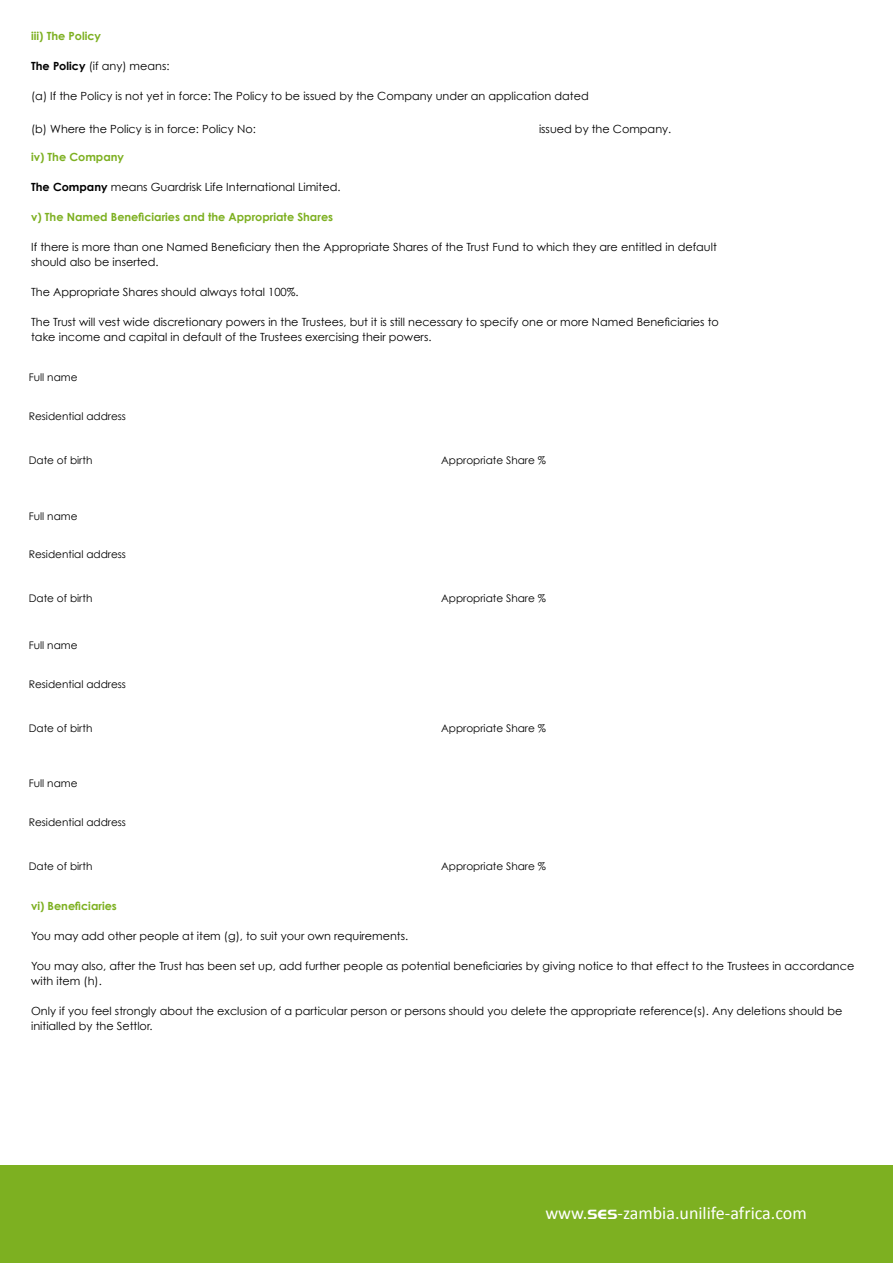
<style>
.page{position:relative;width:893px;height:1263px;background:#fff}
.page>*{position:absolute;margin:0;border:0;box-sizing:border-box;transform-origin:0 0}
.t1{font:18px "Calibri";color:#fff}
.t2{font:11.25px/15px "Century Gothic";color:#000}
.t3{font:700 11.25px "Century Gothic";color:#7db021}
.t4{font:10.5px "Century Gothic";color:#000}
.s1{font-weight:700}
.s2{font-family:"Denmark"}
</style>
<div class="page">
<div style="left:0;top:1165px;width:893px;height:98px;background:#7db021"></div>
<p class="t3" style="left:31px;top:29px;width:71px">iii) The Policy</p>
<p class="t2" style="left:31px;top:59px;width:140px"><span class="s1">The Policy</span> (if any) means:</p>
<p class="t2" style="left:31px;top:89px;width:559px">(a) If the Policy is not yet in force: The Policy to be issued by the Company under an application dated</p>
<p class="t2" style="left:31px;top:121px;width:226px">(b) Where the Policy is in force: Policy No:</p>
<p class="t2" style="left:539px;top:121px;width:134px">issued by the Company.</p>
<p class="t3" style="left:31px;top:150px;width:94px">iv) The Company</p>
<p class="t2" style="left:31px;top:179px;width:311px"><span class="s1">The Company</span> means Guardrisk Life International Limited.</p>
<p class="t3" style="left:31px;top:210px;width:303px">v) The Named Beneficiaries and the Appropriate Shares</p>
<p class="t2" style="left:31px;top:239px;width:687px">If there is more than one Named Beneficiary then the Appropriate Shares of the Trust Fund to which they are entitled in default should also be inserted.</p>
<p class="t2" style="left:31px;top:284px;width:269px">The Appropriate Shares should always total 100%.</p>
<p class="t2" style="left:31px;top:314px;width:689px">The Trust will vest wide discretionary powers in the Trustees, but it is still necessary to specify one or more Named Beneficiaries to take income and capital in default of the Trustees exercising their powers.</p>
<p class="t4" style="left:29px;top:371px;width:50px">Full name</p>
<p class="t4" style="left:29px;top:409px;width:99px">Residential address</p>
<p class="t4" style="left:29px;top:454px;width:65px">Date of birth</p>
<p class="t4" style="left:29px;top:509px;width:50px">Full name</p>
<p class="t4" style="left:29px;top:548px;width:99px">Residential address</p>
<p class="t4" style="left:29px;top:592px;width:65px">Date of birth</p>
<p class="t4" style="left:29px;top:639px;width:50px">Full name</p>
<p class="t4" style="left:29px;top:677px;width:99px">Residential address</p>
<p class="t4" style="left:29px;top:722px;width:65px">Date of birth</p>
<p class="t4" style="left:29px;top:777px;width:50px">Full name</p>
<p class="t4" style="left:29px;top:815px;width:99px">Residential address</p>
<p class="t4" style="left:29px;top:860px;width:65px">Date of birth</p>
<p class="t4" style="left:441px;top:454px;width:106px">Appropriate Share %</p>
<p class="t4" style="left:441px;top:592px;width:106px">Appropriate Share %</p>
<p class="t4" style="left:441px;top:722px;width:106px">Appropriate Share %</p>
<p class="t4" style="left:441px;top:860px;width:106px">Appropriate Share %</p>
<p class="t3" style="left:31px;top:899px;width:87px">vi) Beneficiaries</p>
<p class="t2" style="left:31px;top:928px;width:379px">You may add other people at item (g), to suit your own requirements.</p>
<p class="t2" style="left:31px;top:958px;width:825px">You may also, after the Trust has been set up, add further people as potential beneficiaries by giving notice to that effect to the Trustees in accordance with item (h).</p>
<p class="t2" style="left:31px;top:1003px;width:813px">Only if you feel strongly about the exclusion of a particular person or persons should you delete the appropriate reference(s). Any deletions should be initialled by the Settlor.</p>
<h1 class="t1" style="left:545px;top:1201px;width:263px">www.<span class="s2">ses</span>-zambia.unilife-africa.com</h1>
</div>
